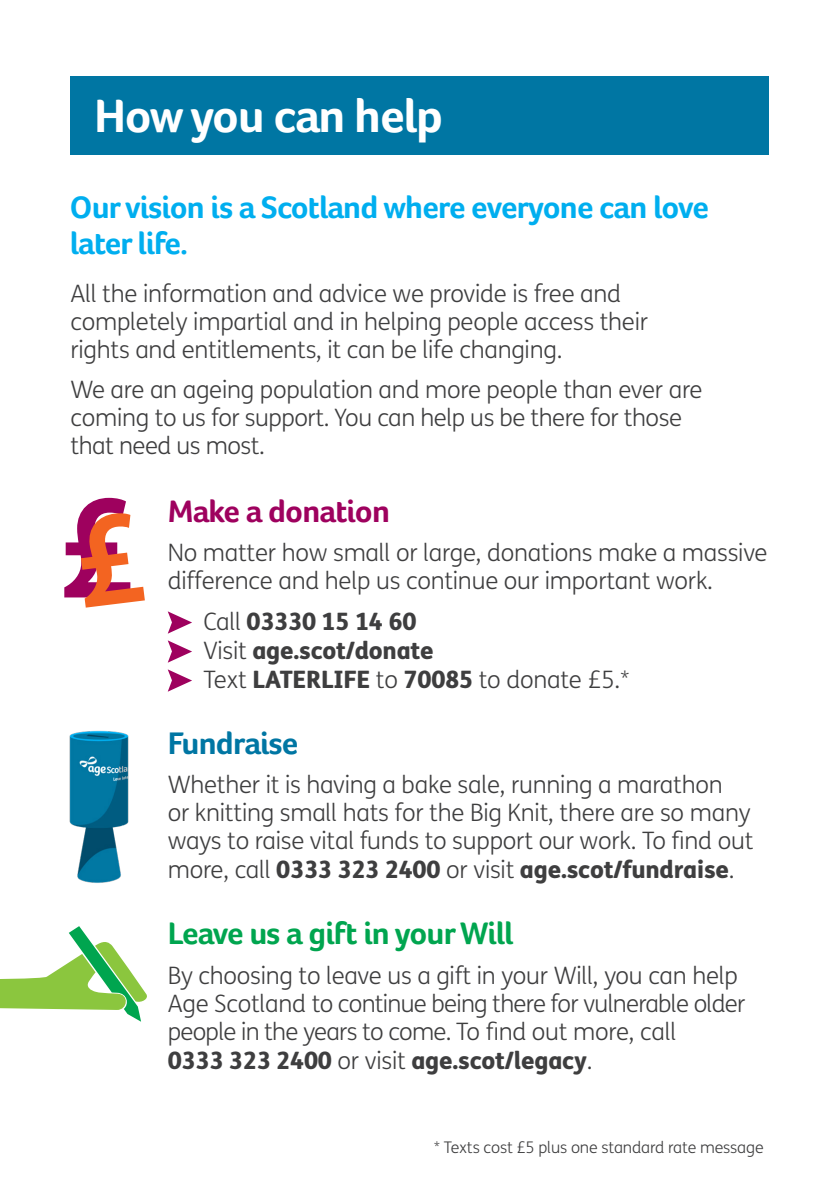
<style>
.page{position:relative;width:840px;height:1191px;background:#fff}
.page>*{position:absolute;margin:0;border:0;box-sizing:border-box;transform-origin:0 0}
.t1{font:700 48px "Foco Age UK";letter-spacing:-.025em;color:#fff}
.t2{font:700 32px/36px "Foco Age UK";letter-spacing:-.025em;color:#00aeef}
.t3{font:700 32px "Foco Age UK";letter-spacing:-.025em;color:#00a54f}
.t4{font:700 32px "Foco Age UK";letter-spacing:-.025em;color:#9e015e}
.t5{font:700 32px "Foco Age UK";letter-spacing:-.025em;color:#0076a3}
.t6{font:300 24px/28px "FS Me";letter-spacing:-.01em;color:#3e3e3f}
.t7{font:300 24px/28.4px "FS Me";letter-spacing:-.03em;color:#3e3e3f}
.t8{font:800 24px/29px "FS Me";letter-spacing:-.01em;color:#3e3e3f}
.t9{font:300 16px "FS Me";letter-spacing:-.01em;color:#3e3e3f}
.s1{font-weight:300}
.s2{font-weight:800}
</style>
<div class="page">
<div style="left:70px;top:76px;width:698px;height:78px;background:#0076a3"></div>
<svg style="left:64px;top:498px;width:81px;height:109px"></svg>
<img style="left:69px;top:730px;width:60px;height:153px">
<svg style="left:0;top:926px;width:147px;height:95px"></svg>
<svg style="left:168px;top:611px;width:24px;height:22px"></svg>
<svg style="left:168px;top:640px;width:24px;height:22px"></svg>
<svg style="left:168px;top:669px;width:24px;height:22px"></svg>
<p class="t1" style="left:94px;top:87px;width:350px">How you can help</p>
<p class="t2" style="left:70px;top:189px;width:640px">Our vision is a Scotland where everyone can love later life.</p>
<p class="t6" style="left:70px;top:279px;width:579px">All the information and advice we provide is free and completely impartial and in helping people access their rights and entitlements, it can be life changing.</p>
<p class="t6" style="left:70px;top:375px;width:633px">We are an ageing population and more people than ever are coming to us for support. You can help us be there for those that need us most.</p>
<p class="t4" style="left:168px;top:492px;width:224px">Make a donation</p>
<p class="t6" style="left:168px;top:538px;width:601px">No matter how small or large, donations make a massive difference and help us continue our important work.</p>
<p class="t8" style="left:203px;top:605px;width:427px"><span class="s1">Call</span> 03330 15 14 60<br><span class="s1">Visit</span> age.scot/donate<br><span class="s1">Text</span> LATERLIFE <span class="s1">to</span> 70085 <span class="s1">to donate £5.*</span></p>
<p class="t5" style="left:168px;top:724px;width:132px">Fundraise</p>
<p class="t6" style="left:168px;top:770px;width:587px">Whether it is having a bake sale, running a marathon<br>or knitting small hats for the Big Knit, there are so many ways to raise vital funds to support our work. To find out more, call <span class="s2">0333 323 2400</span> or visit <span class="s2">age.scot/fundraise</span>.</p>
<p class="t3" style="left:168px;top:914px;width:347px">Leave us a gift in your Will</p>
<p class="t7" style="left:168px;top:960px;width:579px">By choosing to leave us a gift in your Will, you can help Age Scotland to continue being there for vulnerable older people in the years to come. To find out more, call<br><span class="s2">0333 323 2400</span> or visit <span class="s2">age.scot/legacy</span>.</p>
<p class="t9" style="left:433px;top:1136px;width:331px">* Texts cost £5 plus one standard rate message</p>
</div>
